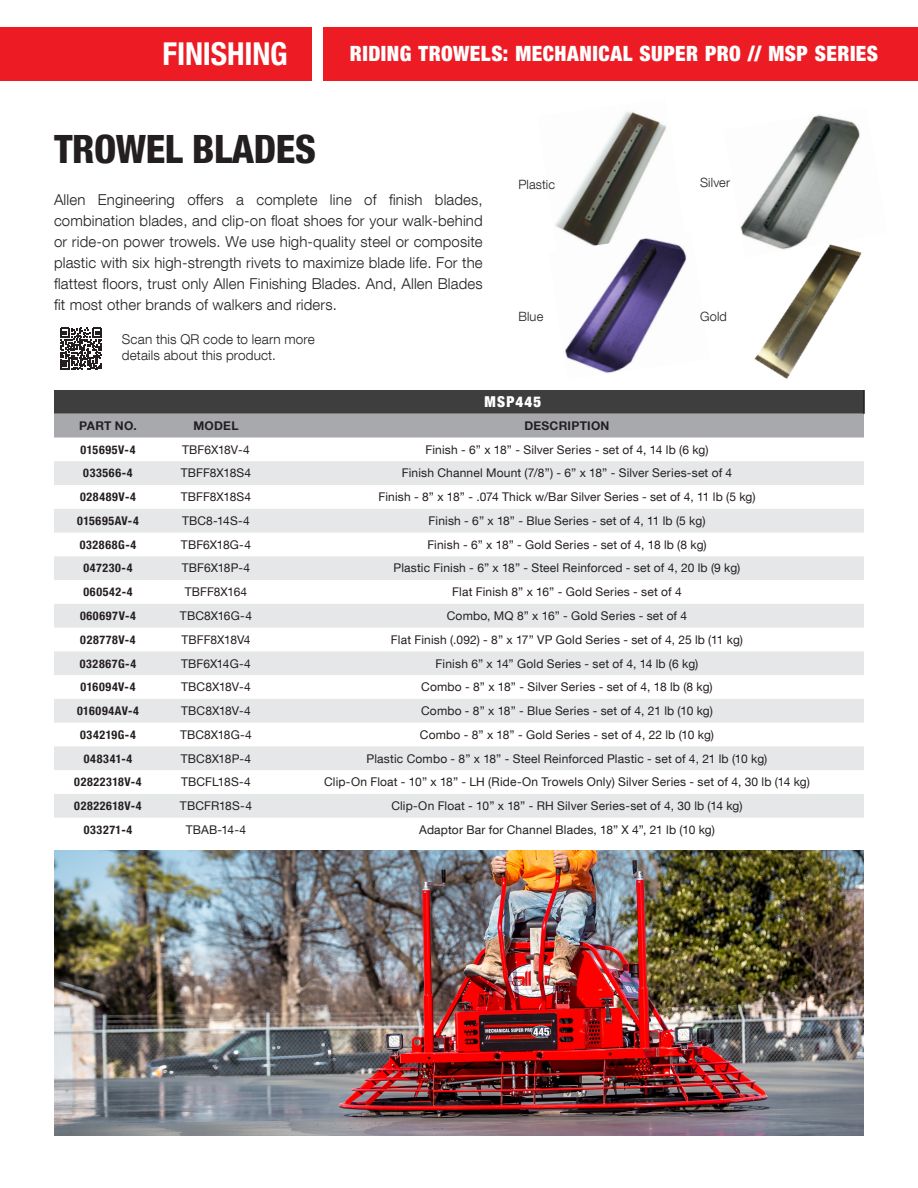
<style>
.page{position:relative;width:918px;height:1188px;background:#fff}
.page>*{position:absolute;margin:0;border:0;box-sizing:border-box;transform-origin:0 0}
.HEADER__Product{font:800 condensed 39px "Helvetica Neue LT Com";letter-spacing:-.01em;color:#231f20}
.t1{font:700 condensed 31.5px "Helvetica Neue LT Com";letter-spacing:-.005em;color:#fff}
.t2{font:900 condensed 21px "Helvetica Neue LT Com";letter-spacing:.025em;color:#fff}
.BODY_TEXT{font:300 15px/21px "Helvetica Neue LT Com";letter-spacing:.01em;color:#231f20;text-align:justify}
.TABLE_HEADER{font:900 condensed 15px "Helvetica Neue LT Com";letter-spacing:.08em;color:#fff}
.t3{font:300 13.5px/16.2px "Helvetica Neue LT Com";letter-spacing:.01em;color:#231f20}
.t4{font:300 12.75px "Helvetica Neue LT Com";letter-spacing:.015em;color:#231f20}
.TABLE_DESCRIPTION_TE{font:12px "Helvetica Neue LT Com";letter-spacing:.015em;color:#231f20}
.TABLE_PRODUCT__COLUM{font:700 condensed 12px "Helvetica Neue LT Com";letter-spacing:.05em;color:#231f20}
.TABLE_DESCRIPTION_TE-2{font:700 12px "Helvetica Neue LT Com";letter-spacing:.02em;color:#231f20}
</style>
<div class="page">
<div style="left:0;top:27px;width:312px;height:54px;background:#ed1c24"></div>
<div style="left:323px;top:27px;width:595px;height:54px;background:#ed1c24"></div>
<img style="left:740px;top:114px;width:120px;height:118px">
<img style="left:555px;top:111px;width:111px;height:121px">
<img style="left:565px;top:232px;width:122px;height:141px">
<img style="left:742px;top:232px;width:120px;height:147px">
<svg style="left:60px;top:328px;width:42px;height:42px"></svg>
<svg style="left:54px;top:390px;width:810px;height:48px;background:#757578"></svg>
<svg style="left:54px;top:461px;width:810px;height:357px;fill:#e6e7e9"></svg>
<hr style="left:863px;top:390px;width:2px;height:24px;background:#231f20">
<img style="left:54px;top:850px;width:810px;height:286px">
<h2 class="t1" style="left:163px;top:35px;width:127px">FINISHING</h2>
<h3 class="t2" style="left:350px;top:41px;width:530px">RIDING TROWELS: MECHANICAL SUPER PRO // MSP SERIES</h3>
<p class="HEADER__Product" style="left:54px;top:125px;width:264px">TROWEL BLADES</p>
<p class="BODY_TEXT" style="left:54px;top:189px;width:430px">Allen Engineering offers a complete line of finish blades, combination blades, and clip-on float shoes for your walk-behind or ride-on power trowels. We use high-quality steel or composite plastic with six high-strength rivets to maximize blade life. For the flattest floors, trust only Allen Finishing Blades. And, Allen Blades fit most other brands of walkers and riders.</p>
<p class="t3" style="left:122px;top:331px;width:194px">Scan this QR code to learn more details about this product.</p>
<p class="t4" style="left:518px;top:176px;width:38px">Plastic</p>
<p class="t4" style="left:700px;top:175px;width:32px">Silver</p>
<p class="t4" style="left:518px;top:309px;width:26px">Blue</p>
<p class="t4" style="left:700px;top:309px;width:28px">Gold</p>
<p class="TABLE_HEADER" style="left:485px;top:393px;width:58px">MSP445</p>
<p class="TABLE_DESCRIPTION_TE-2" style="left:79px;top:418px;width:59px">PART NO.</p>
<p class="TABLE_DESCRIPTION_TE-2" style="left:193px;top:418px;width:47px">MODEL</p>
<p class="TABLE_DESCRIPTION_TE-2" style="left:524px;top:418px;width:87px">DESCRIPTION</p>
<p class="TABLE_PRODUCT__COLUM" style="left:81px;top:442px;width:56px">015695V-4</p>
<p class="TABLE_DESCRIPTION_TE" style="left:182px;top:442px;width:69px">TBF6X18V-4</p>
<p class="TABLE_DESCRIPTION_TE" style="left:426px;top:442px;width:284px">Finish - 6” x 18” - Silver Series - set of 4, 14 lb (6 kg)</p>
<p class="TABLE_PRODUCT__COLUM" style="left:83px;top:466px;width:51px">033566-4</p>
<p class="TABLE_DESCRIPTION_TE" style="left:181px;top:466px;width:72px">TBFF8X18S4</p>
<p class="TABLE_DESCRIPTION_TE" style="left:402px;top:466px;width:332px">Finish Channel Mount (7/8”) - 6” x 18” - Silver Series-set of 4</p>
<p class="TABLE_PRODUCT__COLUM" style="left:80px;top:490px;width:57px">028489V-4</p>
<p class="TABLE_DESCRIPTION_TE" style="left:181px;top:490px;width:72px">TBFF8X18S4</p>
<p class="TABLE_DESCRIPTION_TE" style="left:379px;top:490px;width:378px">Finish - 8” x 18” - .074 Thick w/Bar Silver Series - set of 4, 11 lb (5 kg)</p>
<p class="TABLE_PRODUCT__COLUM" style="left:77px;top:514px;width:63px">015695AV-4</p>
<p class="TABLE_DESCRIPTION_TE" style="left:182px;top:513px;width:69px">TBC8-14S-4</p>
<p class="TABLE_DESCRIPTION_TE" style="left:429px;top:513px;width:278px">Finish - 6” x 18” - Blue Series - set of 4, 11 lb (5 kg)</p>
<p class="TABLE_PRODUCT__COLUM" style="left:80px;top:537px;width:58px">032868G-4</p>
<p class="TABLE_DESCRIPTION_TE" style="left:181px;top:537px;width:72px">TBF6X18G-4</p>
<p class="TABLE_DESCRIPTION_TE" style="left:427px;top:537px;width:281px">Finish - 6” x 18” - Gold Series - set of 4, 18 lb (8 kg)</p>
<p class="TABLE_PRODUCT__COLUM" style="left:84px;top:561px;width:50px">047230-4</p>
<p class="TABLE_DESCRIPTION_TE" style="left:182px;top:561px;width:70px">TBF6X18P-4</p>
<p class="TABLE_DESCRIPTION_TE" style="left:394px;top:561px;width:348px">Plastic Finish - 6” x 18” - Steel Reinforced - set of 4, 20 lb (9 kg)</p>
<p class="TABLE_PRODUCT__COLUM" style="left:83px;top:585px;width:51px">060542-4</p>
<p class="TABLE_DESCRIPTION_TE" style="left:185px;top:585px;width:64px">TBFF8X164</p>
<p class="TABLE_DESCRIPTION_TE" style="left:452px;top:585px;width:231px">Flat Finish 8” x 16” - Gold Series - set of 4</p>
<p class="TABLE_PRODUCT__COLUM" style="left:80px;top:609px;width:57px">060697V-4</p>
<p class="TABLE_DESCRIPTION_TE" style="left:180px;top:608px;width:74px">TBC8X16G-4</p>
<p class="TABLE_DESCRIPTION_TE" style="left:447px;top:608px;width:242px">Combo, MQ 8” x 16” - Gold Series - set of 4</p>
<p class="TABLE_PRODUCT__COLUM" style="left:80px;top:632px;width:57px">028778V-4</p>
<p class="TABLE_DESCRIPTION_TE" style="left:181px;top:632px;width:71px">TBFF8X18V4</p>
<p class="TABLE_DESCRIPTION_TE" style="left:391px;top:632px;width:354px">Flat Finish (.092) - 8” x 17” VP Gold Series - set of 4, 25 lb (11 kg)</p>
<p class="TABLE_PRODUCT__COLUM" style="left:80px;top:656px;width:58px">032867G-4</p>
<p class="TABLE_DESCRIPTION_TE" style="left:181px;top:656px;width:71px">TBF6X14G-4</p>
<p class="TABLE_DESCRIPTION_TE" style="left:436px;top:656px;width:264px">Finish 6” x 14” Gold Series - set of 4, 14 lb (6 kg)</p>
<p class="TABLE_PRODUCT__COLUM" style="left:81px;top:680px;width:56px">016094V-4</p>
<p class="TABLE_DESCRIPTION_TE" style="left:181px;top:680px;width:71px">TBC8X18V-4</p>
<p class="TABLE_DESCRIPTION_TE" style="left:421px;top:680px;width:293px">Combo - 8” x 18” - Silver Series - set of 4, 18 lb (8 kg)</p>
<p class="TABLE_PRODUCT__COLUM" style="left:77px;top:704px;width:63px">016094AV-4</p>
<p class="TABLE_DESCRIPTION_TE" style="left:181px;top:703px;width:71px">TBC8X18V-4</p>
<p class="TABLE_DESCRIPTION_TE" style="left:421px;top:703px;width:293px">Combo - 8” x 18” - Blue Series - set of 4, 21 lb (10 kg)</p>
<p class="TABLE_PRODUCT__COLUM" style="left:80px;top:727px;width:57px">034219G-4</p>
<p class="TABLE_DESCRIPTION_TE" style="left:180px;top:727px;width:73px">TBC8X18G-4</p>
<p class="TABLE_DESCRIPTION_TE" style="left:420px;top:727px;width:296px">Combo - 8” x 18” - Gold Series - set of 4, 22 lb (10 kg)</p>
<p class="TABLE_PRODUCT__COLUM" style="left:84px;top:751px;width:50px">048341-4</p>
<p class="TABLE_DESCRIPTION_TE" style="left:181px;top:751px;width:72px">TBC8X18P-4</p>
<p class="TABLE_DESCRIPTION_TE" style="left:367px;top:751px;width:402px">Plastic Combo - 8” x 18” - Steel Reinforced Plastic - set of 4, 21 lb (10 kg)</p>
<p class="TABLE_PRODUCT__COLUM" style="left:74px;top:775px;width:69px">02822318V-4</p>
<p class="TABLE_DESCRIPTION_TE" style="left:181px;top:775px;width:71px">TBCFL18S-4</p>
<p class="TABLE_DESCRIPTION_TE" style="left:324px;top:775px;width:487px">Clip-On Float - 10” x 18” - LH (Ride-On Trowels Only) Silver Series - set of 4, 30 lb (14 kg)</p>
<p class="TABLE_PRODUCT__COLUM" style="left:74px;top:799px;width:69px">02822618V-4</p>
<p class="TABLE_DESCRIPTION_TE" style="left:180px;top:798px;width:74px">TBCFR18S-4</p>
<p class="TABLE_DESCRIPTION_TE" style="left:391px;top:798px;width:353px">Clip-On Float - 10” x 18” - RH Silver Series-set of 4, 30 lb (14 kg)</p>
<p class="TABLE_PRODUCT__COLUM" style="left:84px;top:822px;width:50px">033271-4</p>
<p class="TABLE_DESCRIPTION_TE" style="left:186px;top:822px;width:62px">TBAB-14-4</p>
<p class="TABLE_DESCRIPTION_TE" style="left:419px;top:822px;width:297px">Adaptor Bar for Channel Blades, 18” X 4”, 21 lb (10 kg)</p>
</div>
